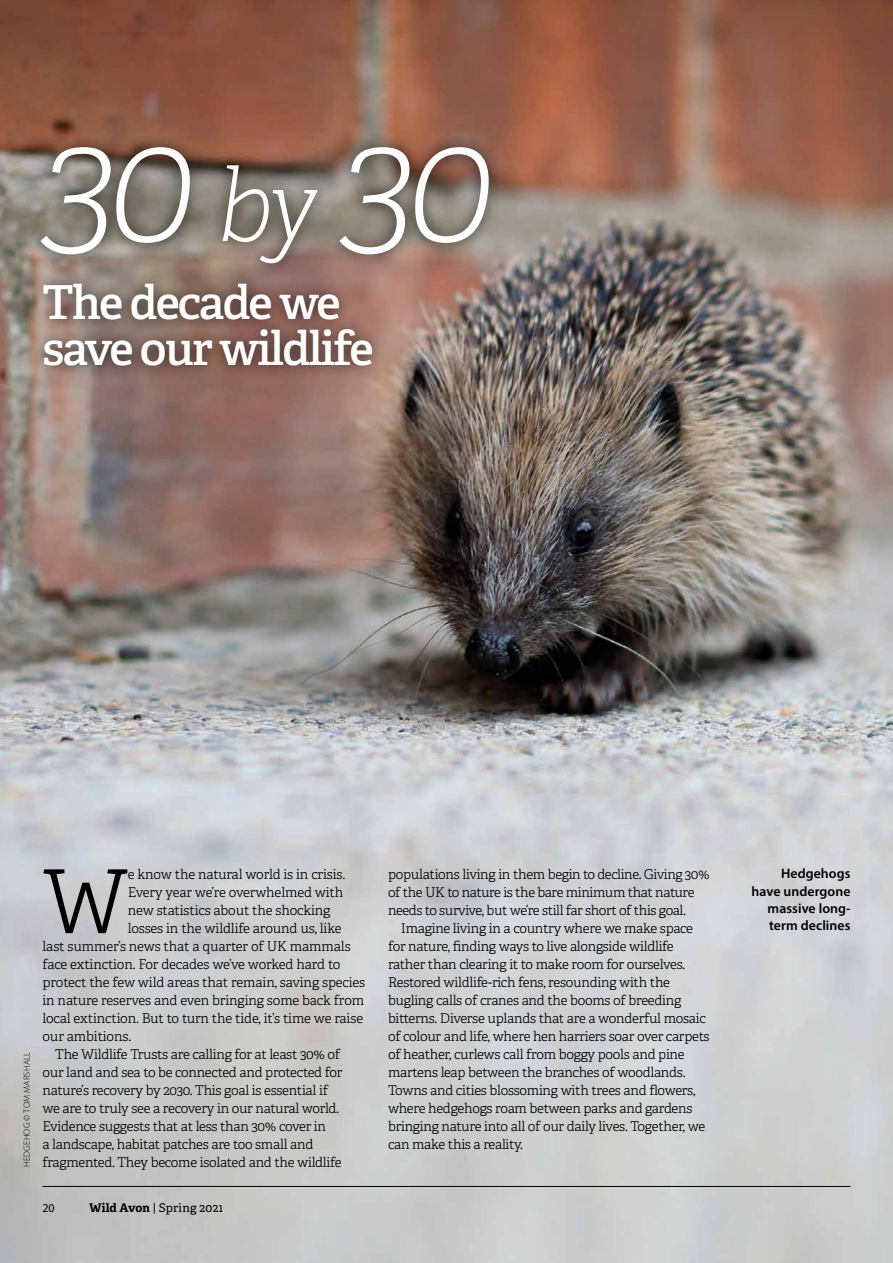
<style>
.page{position:relative;width:893px;height:1263px;background:#fff}
.page>*{position:absolute;margin:0;border:0;box-sizing:border-box;transform-origin:0 0}
.t1{font:italic 161.4px "Adelle PE Th";color:#fff}
.t2{font:300 88.05px "Adelle";color:#000}
.t3{font:46.8px/46.5px "Adelle PE Sb";letter-spacing:-.045em;color:#fff}
.t4{font:600 13.8px/17.2px "Myriad Pro";letter-spacing:.005em;color:#000;text-align:right}
.t5{font:300 13.5px/18px "Adelle";letter-spacing:-.02em;color:#000}
.t6{font:12px "Adelle";letter-spacing:.025em;color:#000}
.t7{font:12px "Myriad Pro";color:#000}
.t8{font:300 9px "Myriad Pro";letter-spacing:.025em;color:#000}
.s1{font-size:100.2px}
.s2{font-weight:700}
</style>
<div class="page">
<img style="left:0;top:0;width:792px;height:1263px">
<svg style="left:792px;top:0;width:101px;height:1263px;background:#b4a7a2"></svg>
<div style="left:28px;top:133px;width:475px;height:247px;background:#000;opacity:.75"></div>
<hr style="left:43px;top:1186px;width:807px;height:1px;background:#000">
<h1 class="t1" style="left:43px;top:74px;width:453px">30 <span class="s1">by</span> 30</h1>
<h3 class="t3" style="left:43px;top:277px;width:333px">The decade we save our wildlife</h3>
<p class="t8" style="left:21px;top:1167px;width:117px;rotate:-90deg">HEDGEHOG © TOM MARSHALL</p>
<h2 class="t2" style="left:43px;top:840px;width:87px">W</h2>
<p class="t5" style="left:128px;top:865px;width:219px">e know the natural world is in crisis.</p>
<p class="t5" style="left:128px;top:883px;width:217px">Every year we’re overwhelmed with</p>
<p class="t5" style="left:128px;top:901px;width:204px">new statistics about the shocking</p>
<p class="t5" style="left:128px;top:919px;width:215px">losses in the wildlife around us, like</p>
<p class="t5" style="left:43px;top:937px;width:310px">last summer’s news that a quarter of UK mammals</p>
<p class="t5" style="left:43px;top:955px;width:299px">face extinction. For decades we’ve worked hard to</p>
<p class="t5" style="left:43px;top:973px;width:324px">protect the few wild areas that remain, saving species</p>
<p class="t5" style="left:43px;top:991px;width:323px">in nature reserves and even bringing some back from</p>
<p class="t5" style="left:43px;top:1009px;width:322px">local extinction. But to turn the tide, it’s time we raise</p>
<p class="t5" style="left:43px;top:1027px;width:90px">our ambitions.</p>
<p class="t5" style="left:55px;top:1045px;width:286px">The Wildlife Trusts are calling for at least 30% of</p>
<p class="t5" style="left:43px;top:1063px;width:301px">our land and sea to be connected and protected for</p>
<p class="t5" style="left:43px;top:1081px;width:287px">nature’s recovery by 2030. This goal is essential if</p>
<p class="t5" style="left:43px;top:1099px;width:298px">we are to truly see a recovery in our natural world.</p>
<p class="t5" style="left:43px;top:1117px;width:285px">Evidence suggests that at less than 30% cover in</p>
<p class="t5" style="left:43px;top:1135px;width:272px">a landscape, habitat patches are too small and</p>
<p class="t5" style="left:43px;top:1153px;width:301px">fragmented. They become isolated and the wildlife</p>
<p class="t7" style="left:43px;top:1201px;width:14px">20</p>
<p class="t6" style="left:89px;top:1199px;width:136px"><span class="s2">Wild Avon</span> | Spring 2021</p>
<p class="t5" style="left:388px;top:865px;width:323px">populations living in them begin to decline. Giving 30% of the UK to nature is the bare minimum that nature needs to survive, but we’re still far short of this goal.</p>
<p class="t5" style="left:388px;top:919px;width:323px;text-indent:13px">Imagine living in a country where we make space for nature, finding ways to live alongside wildlife rather than clearing it to make room for ourselves.<br>Restored wildlife-rich fens, resounding with the bugling calls of cranes and the booms of breeding bitterns. Diverse uplands that are a wonderful mosaic of colour and life, where hen harriers soar over carpets of heather, curlews call from boggy pools and pine martens leap between the branches of woodlands.<br>Towns and cities blossoming with trees and flowers, where hedgehogs roam between parks and gardens bringing nature into all of our daily lives. Together, we can make this a reality.</p>
<p class="t4" style="left:752px;top:865px;width:100px">Hedgehogs have undergone massive long&shy;term declines</p>
</div>
